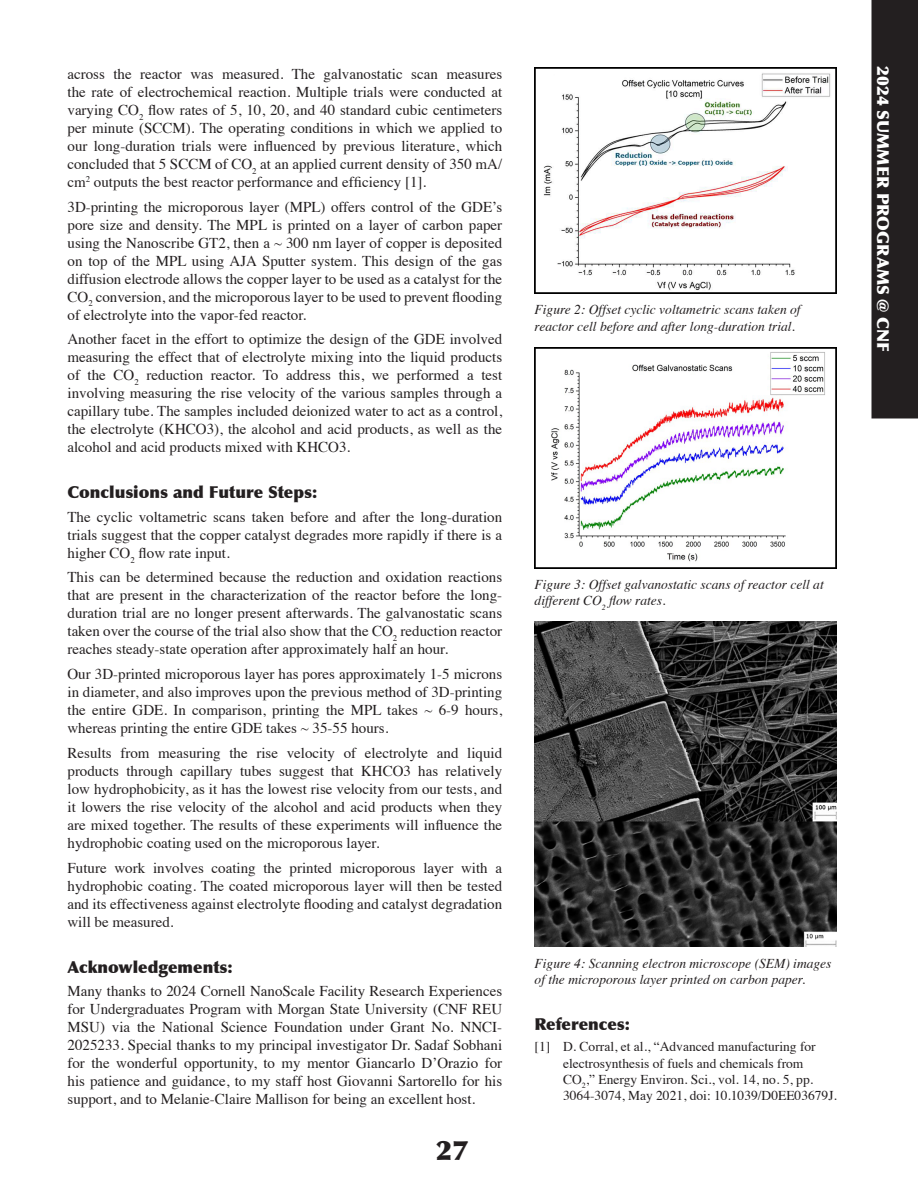
<style>
.page{position:relative;width:918px;height:1188px;background:#fff}
.page>*{position:absolute;margin:0;border:0;box-sizing:border-box;transform-origin:0 0}
.t1{font:900 27px "Optima";color:#231f20}
.BODY_HEADER{font:900 16.5px "Optima";color:#231f20}
.t2{font:900 16.5px "Optima";color:#fff}
.t3{font:15px/18px "Times";color:#231f20;text-align:justify}
.Captions{font:italic 13.5px/16.2px "Times";color:#231f20}
.References{font:13.5px/16.2px "Times";color:#231f20}
</style>
<div class="page">
<div style="left:872px;top:0;width:46px;height:418px;background:#231f20"></div>
<img style="left:535px;top:68px;width:302px;height:226px">
<img style="left:535px;top:348px;width:302px;height:220px">
<img style="left:535px;top:621px;width:302px;height:326px">
<p class="t3" style="left:68px;top:63px;width:436px">across the reactor was measured. The galvanostatic scan measures the rate of electrochemical reaction. Multiple trials were conducted at varying CO<sub>2</sub> flow rates of 5, 10, 20, and 40 standard cubic centimeters per minute (SCCM). The operating conditions in which we applied to our long-duration trials were influenced by previous literature, which concluded that 5 SCCM of CO<sub>2</sub> at an applied current density of 350 mA/ cm<sup>2</sup> outputs the best reactor performance and efficiency [1].</p>
<p class="t3" style="left:68px;top:196px;width:436px">3D-printing the microporous layer (MPL) offers control of the GDE’s pore size and density. The MPL is printed on a layer of carbon paper using the Nanoscribe GT2, then a ~ 300 nm layer of copper is deposited on top of the MPL using AJA Sputter system. This design of the gas diffusion electrode allows the copper layer to be used as a catalyst for the CO<sub>2</sub> conversion, and the microporous layer to be used to prevent flooding of electrolyte into the vapor-fed reactor.</p>
<p class="t3" style="left:68px;top:329px;width:436px">Another facet in the effort to optimize the design of the GDE involved measuring the effect that of electrolyte mixing into the liquid products of the CO<sub>2</sub> reduction reactor. To address this, we performed a test involving measuring the rise velocity of the various samples through a capillary tube. The samples included deionized water to act as a control, the electrolyte (KHCO3), the alcohol and acid products, as well as the alcohol and acid products mixed with KHCO3.</p>
<p class="BODY_HEADER" style="left:68px;top:482px;width:251px">Conclusions and Future Steps:</p>
<p class="t3" style="left:68px;top:506px;width:436px">The cyclic voltametric scans taken before and after the long-duration trials suggest that the copper catalyst degrades more rapidly if there is a higher CO<sub>2</sub> flow rate input.</p>
<p class="t3" style="left:68px;top:567px;width:436px">This can be determined because the reduction and oxidation reactions that are present in the characterization of the reactor before the long&shy;duration trial are no longer present afterwards. The galvanostatic scans taken over the course of the trial also show that the CO<sub>2</sub> reduction reactor reaches steady-state operation after approximately half an hour.</p>
<p class="t3" style="left:68px;top:664px;width:436px">Our 3D-printed microporous layer has pores approximately 1-5 microns in diameter, and also improves upon the previous method of 3D-printing the entire GDE. In comparison, printing the MPL takes ~ 6-9 hours, whereas printing the entire GDE takes ~ 35-55 hours.</p>
<p class="t3" style="left:68px;top:743px;width:436px">Results from measuring the rise velocity of electrolyte and liquid products through capillary tubes suggest that KHCO3 has relatively low hydrophobicity, as it has the lowest rise velocity from our tests, and it lowers the rise velocity of the alcohol and acid products when they are mixed together. The results of these experiments will influence the hydrophobic coating used on the microporous layer.</p>
<p class="t3" style="left:68px;top:857px;width:436px">Future work involves coating the printed microporous layer with a hydrophobic coating. The coated microporous layer will then be tested and its effectiveness against electrolyte flooding and catalyst degradation will be measured.</p>
<p class="BODY_HEADER" style="left:68px;top:957px;width:167px">Acknowledgements:</p>
<p class="t3" style="left:68px;top:981px;width:436px">Many thanks to 2024 Cornell NanoScale Facility Research Experiences for Undergraduates Program with Morgan State University (CNF REU MSU) via the National Science Foundation under Grant No. NNCI-2025233. Special thanks to my principal investigator Dr. Sadaf Sobhani for the wonderful opportunity, to my mentor Giancarlo D’Orazio for his patience and guidance, to my staff host Giovanni Sartorello for his support, and to Melanie-Claire Mallison for being an excellent host.</p>
<h1 class="t1" style="left:436px;top:1134px;width:34px">27</h1>
<p class="Captions" style="left:535px;top:301px;width:268px">Figure 2: Offset cyclic voltametric scans taken of reactor cell before and after long-duration trial.</p>
<p class="Captions" style="left:535px;top:575px;width:291px">Figure 3: Offset galvanostatic scans of reactor cell at different CO<sub>2</sub> flow rates.</p>
<p class="Captions" style="left:535px;top:954px;width:298px">Figure 4: Scanning electron microscope (SEM) images of the microporous layer printed on carbon paper.</p>
<p class="BODY_HEADER" style="left:535px;top:1014px;width:97px">References:</p>
<p class="References" style="left:563px;top:1038px;width:275px;text-indent:-28px">[1] D. Corral, et al., “Advanced manufacturing for electrosynthesis of fuels and chemicals from CO<sub>2</sub>,” Energy Environ. Sci., vol. 14, no. 5, pp.<br>3064-3074, May 2021, doi: 10.1039/D0EE03679J.</p>
<p class="t2" style="left:893px;top:66px;width:288px;rotate:90deg">2024 SUMMER PROGRAMS @ CNF</p>
</div>
